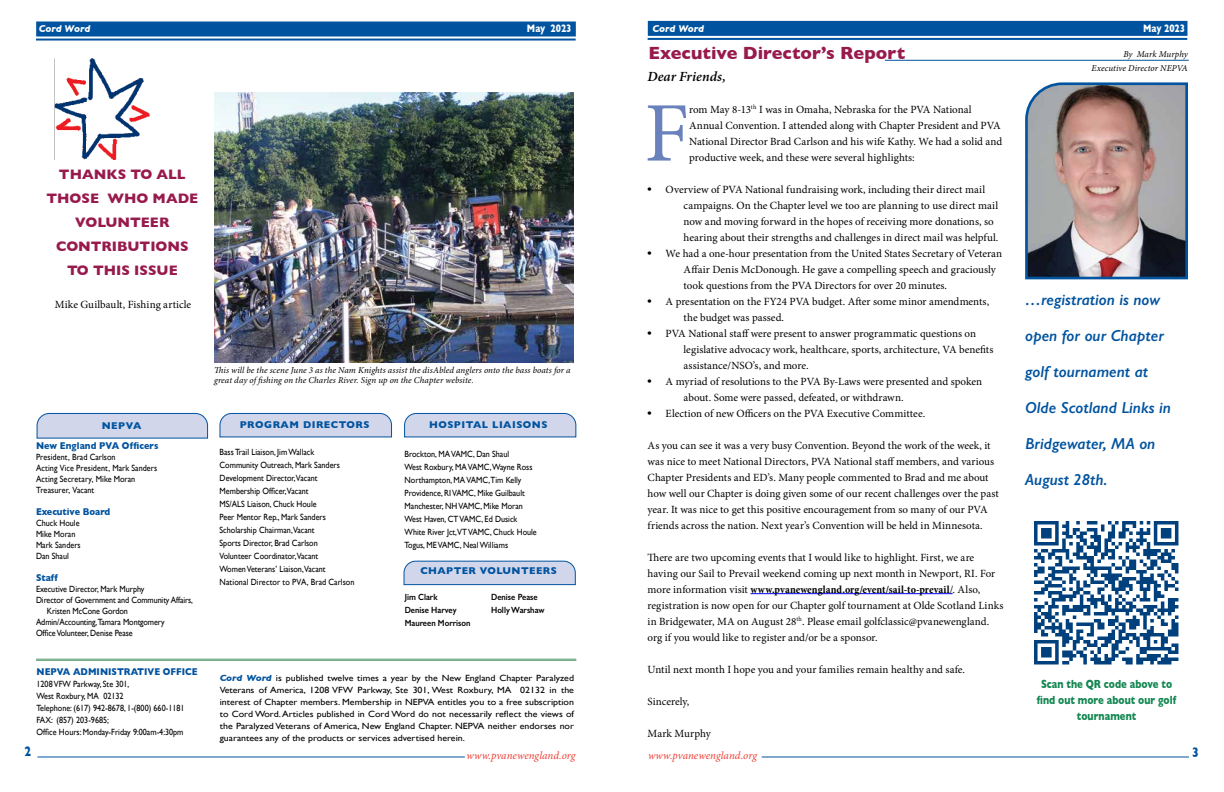
<style>
.page{position:relative;width:1224px;height:792px;background:#fff}
.page>*{position:absolute;margin:0;border:0;box-sizing:border-box;transform-origin:0 0}
.t1{font:84.8px "Minion Pro";color:#6a82bc}
.t2{font:700 18px "Gill Sans";letter-spacing:.005em;color:#981a4d}
.t3{font:italic 600 16px "Gill Sans";color:#00539f}
.t4{font:700 14px/24px "Gill Sans";color:#981a4d;text-align:center}
.t5{font:italic 600 14px "Minion Pro";color:#000}
.t6{font:700 14px "Gill Sans";color:#00539f;scale:.8 1}
.t7{font:700 12px/16px "Gill Sans";letter-spacing:.005em;color:#128650;text-align:center;scale:.8 1}
.t8{font:11px/16px "Minion Pro";color:#000}
.t9{font:italic 11px "Minion Pro";color:#ef3e33}
.t10{font:700 11px "Gill Sans";letter-spacing:-.005em;color:#fff;scale:.8 1}
.t11{font:700 10px "Gill Sans";letter-spacing:.015em;color:#00539f;scale:.9 1}
.t12{font:700 10px "Gill Sans";letter-spacing:.05em;color:#00539f}
.t13{font:700 10px "Gill Sans";letter-spacing:.04em;color:#00539f}
.t14{font:italic 700 10px "Gill Sans";letter-spacing:-.005em;color:#fff}
.t15{font:700 10px "Gill Sans";letter-spacing:.015em;color:#00539f}
.t16{font:9px/13px "Gill Sans";color:#000;scale:.9 1}
.t17{font:9px/12px "Gill Sans";color:#000;text-align:justify;scale:1.1 1}
.t18{font:italic 9px/14px "Minion Pro";letter-spacing:.01em;color:#000;text-align:right}
.t19{font:600 9px/13px "Gill Sans";color:#000;scale:.9 1}
.s1{font-weight:700;font-style:italic;color:#00539f}
.s2{font-family:"Times";font-size:12px}
.s3{font-weight:700;font-stretch:condensed}
</style>
<div class="page">
<div style="left:36px;top:22px;width:540px;height:14px;background:#00539f"></div>
<hr style="left:36px;top:39px;width:540px;height:2px;background:#00539f">
<div style="left:648px;top:21px;width:539px;height:15px;background:#00539f"></div>
<hr style="left:648px;top:38px;width:539px;height:2px;background:#00539f">
<hr style="left:762px;top:756px;width:427px;height:1px;background:#00539f">
<hr style="left:38px;top:756px;width:427px;height:2px;background:#00539f">
<hr style="left:36px;top:659px;width:540px;height:1px;background:#76ad88">
<hr style="left:36px;top:660px;width:540px;height:1px;background:#76ad88">
<hr style="left:885px;top:60px;width:304px;height:1px;background:#00539f">
<img style="left:55px;top:58px;width:94px;height:102px">
<svg style="left:36px;top:412px;width:173px;height:27px;background:#c3cee6"></svg>
<svg style="left:219px;top:412px;width:173px;height:26px;background:#c2cde5"></svg>
<svg style="left:404px;top:412px;width:173px;height:26px;background:#c2cde6"></svg>
<svg style="left:403px;top:560px;width:173px;height:26px;background:#c2cee6"></svg>
<img style="left:1025px;top:82px;width:163px;height:198px">
<hr style="left:750px;top:593px;width:203px;height:1px;background:#00f">
<img style="left:214px;top:92px;width:360px;height:270px">
<img style="left:1034px;top:521px;width:145px;height:144px">
<p class="t14" style="left:39px;top:23px;width:53px">Cord Word</p>
<p class="t10" style="left:1143px;top:20px;width:54px">May 2023</p>
<p class="t10" style="left:527px;top:20px;width:57px">May 2023</p>
<p class="t14" style="left:653px;top:23px;width:53px">Cord Word</p>
<p class="t4" style="left:47px;top:162px;width:153px">THANKS TO ALL<br>THOSE WHO MADE<br>VOLUNTEER<br>CONTRIBUTIONS<br>TO THIS ISSUE</p>
<p class="t8" style="left:55px;top:296px;width:138px">Mike Guilbault, Fishing article</p>
<p class="t18" style="left:214px;top:365px;width:358px;line-height:10px;text-align:left">This will be the scene June 3 as the Nam Knights assist the disAbled anglers onto the bass boats for a great day of fishing on the Charles River. Sign up on the Chapter website.</p>
<p class="t15" style="left:102px;top:418px;width:41px">NEPVA</p>
<p class="t12" style="left:240px;top:417px;width:131px">PROGRAM DIRECTORS</p>
<p class="t12" style="left:429px;top:417px;width:120px">HOSPITAL LIAISONS</p>
<p class="t11" style="left:36px;top:438px;width:138px">New England PVA Officers</p>
<p class="t16" style="left:36px;top:452px;width:136px;line-height:11px">President, Brad Carlson<br>Acting Vice President, Mark Sanders<br>Acting Secretary, Mike Moran<br>Treasurer, Vacant</p>
<p class="t11" style="left:36px;top:504px;width:84px">Executive Board</p>
<p class="t16" style="left:36px;top:518px;width:51px;line-height:11px">Chuck Houle<br>Mike Moran<br>Mark Sanders<br>Dan Shaul</p>
<p class="t11" style="left:36px;top:570px;width:26px">Staff</p>
<p class="t16" style="left:36px;top:583px;width:122px">Executive Director, Mark Murphy</p>
<p class="t16" style="left:36px;top:594px;width:176px">Director of Government and Community Affairs,</p>
<p class="t16" style="left:47px;top:605px;width:92px">Kristen McCone Gordon</p>
<p class="t16" style="left:36px;top:616px;width:145px">Admin/Accounting,Tamara Montgomery</p>
<p class="t16" style="left:36px;top:627px;width:109px">Office Volunteer, Denise Pease</p>
<p class="t11" style="left:37px;top:664px;width:180px">NEPVA ADMINISTRATIVE OFFICE</p>
<p class="t16" style="left:37px;top:678px;width:166px;line-height:12px">1208 VFW Parkway, Ste 301,<br>West Roxbury, MA 02132<br>Telephone: (617) 942-8678, 1-(800) 660-1181<br>FAX: (857) 203-9685;<br>Office Hours: Monday-Friday 9:00am-4:30pm</p>
<p class="t16" style="left:220px;top:446px;width:151px">Bass Trail Liaison, Jim Wallack<br>Community Outreach, Mark Sanders<br>Development Director,Vacant<br>Membership Officer,Vacant<br>MS/ALS Liaison, Chuck Houle<br>Peer Mentor Rep., Mark Sanders<br>Scholarship Chairman,Vacant<br>Sports Director, Brad Carlson<br>Volunteer Coordinator,Vacant<br>Women Veterans’ Liaison,Vacant<br>National Director to PVA, Brad Carlson</p>
<p class="t16" style="left:405px;top:447px;width:148px">Brockton, MA VAMC, Dan Shaul<br>West Roxbury, MA VAMC,Wayne Ross<br>Northampton, MA VAMC,Tim Kelly<br>Providence, RI VAMC, Mike Guilbault<br>Manchester, NH VAMC, Mike Moran<br>West Haven, CT VAMC, Ed Dusick<br>White River Jct,VT VAMC, Chuck Houle<br>Togus, ME VAMC, Neal Williams</p>
<p class="t13" style="left:420px;top:563px;width:138px">CHAPTER VOLUNTEERS</p>
<p class="t19" style="left:405px;top:590px;width:75px">Jim Clark<br>Denise Harvey<br>Maureen Morrison</p>
<p class="t19" style="left:491px;top:590px;width:61px">Denise Pease<br>Holly Warshaw</p>
<p class="t17" style="left:220px;top:672px;width:324px"><span class="s1">Cord Word</span> is published twelve times a year by the New England Chapter Paralyzed Veterans of America, 1208 VFW Parkway, Ste 301, West Roxbury, MA 02132 in the interest of Chapter members. Membership in NEPVA entitles you to a free subscription to Cord Word. Articles published in Cord Word do not necessarily reflect the views of the Paralyzed Veterans of America, New England Chapter. NEPVA neither endorses nor guarantees any of the products or services advertised herein.</p>
<h2 class="t2" style="left:648px;top:39px;width:258px">Executive Director’s Report</h2>
<p class="t5" style="left:648px;top:66px;width:80px">Dear Friends,</p>
<h1 class="t1" style="left:644px;top:77px;width:46px">F</h1>
<p class="t8" style="left:689px;top:101px;width:315px">rom May 8-13<sup>th</sup> I was in Omaha, Nebraska for the PVA National Annual Convention. I attended along with Chapter President and PVA National Director Brad Carlson and his wife Kathy. We had a solid and productive week, and these were several highlights:</p>
<p class="t8" style="left:684px;top:181px;width:316px;text-indent:-36px"><span class="s2">•</span> Overview of PVA National fundraising work, including their direct mail campaigns. On the Chapter level we too are planning to use direct mail now and moving forward in the hopes of receiving more donations, so hearing about their strengths and challenges in direct mail was helpful.</p>
<p class="t8" style="left:684px;top:245px;width:320px;text-indent:-36px"><span class="s2">•</span> We had a one-hour presentation from the United States Secretary of Veteran<br>Affair Denis McDonough. He gave a compelling speech and graciously took questions from the PVA Directors for over 20 minutes.</p>
<p class="t8" style="left:684px;top:293px;width:307px;text-indent:-36px"><span class="s2">•</span> A presentation on the FY24 PVA budget. After some minor amendments, the budget was passed.</p>
<p class="t8" style="left:684px;top:325px;width:311px;text-indent:-36px"><span class="s2">•</span> PVA National staff were present to answer programmatic questions on legislative advocacy work, healthcare, sports, architecture, VA benefits assistance/NSO’s, and more.</p>
<p class="t8" style="left:684px;top:373px;width:300px;text-indent:-36px"><span class="s2">•</span> A myriad of resolutions to the PVA By-Laws were presented and spoken about. Some were passed, defeated, or withdrawn.</p>
<p class="t8" style="left:648px;top:405px;width:279px"><span class="s2">•</span> Election of new Officers on the PVA Executive Committee.</p>
<p class="t8" style="left:648px;top:437px;width:353px">As you can see it was a very busy Convention. Beyond the work of the week, it was nice to meet National Directors, PVA National staff members, and various Chapter Presidents and ED’s. Many people commented to Brad and me about how well our Chapter is doing given some of our recent challenges over the past year. It was nice to get this positive encouragement from so many of our PVA friends across the nation. Next year’s Convention will be held in Minnesota.</p>
<p class="t8" style="left:648px;top:549px;width:358px">There are two upcoming events that I would like to highlight. First, we are having our Sail to Prevail weekend coming up next month in Newport, RI. For more information visit <span class="s3">www.pvanewengland.org/event/sail-to-prevail</span>/. Also, registration is now open for our Chapter golf tournament at Olde Scotland Links in Bridgewater, MA on August 28<sup>th</sup>. Please email golfclassic@pvanewengland. org if you would like to register and/or be a sponsor.</p>
<p class="t8" style="left:648px;top:661px;width:319px">Until next month I hope you and your families remain healthy and safe.</p>
<p class="t8" style="left:648px;top:693px;width:43px">Sincerely,</p>
<p class="t8" style="left:648px;top:725px;width:65px">Mark Murphy</p>
<p class="t18" style="left:1091px;top:47px;width:98px">By Mark Murphy<br>Executive Director NEPVA</p>
<h3 class="t3" style="left:1025px;top:290px;width:137px">…registration is now</h3>
<h3 class="t3" style="left:1025px;top:326px;width:140px">open for our Chapter</h3>
<h3 class="t3" style="left:1025px;top:362px;width:124px">golf tournament at</h3>
<h3 class="t3" style="left:1025px;top:398px;width:147px">Olde Scotland Links in</h3>
<h3 class="t3" style="left:1025px;top:434px;width:132px">Bridgewater, MA on</h3>
<h3 class="t3" style="left:1025px;top:470px;width:84px">August 28th.</h3>
<p class="t7" style="left:1037px;top:676px;width:176px">Scan the QR code above to find out more about our golf tournament</p>
<p class="t6" style="left:25px;top:741px;width:10px">2</p>
<p class="t6" style="left:1192px;top:741px;width:10px">3</p>
<p class="t9" style="left:467px;top:748px;width:111px">www.pvanewengland.org</p>
<p class="t9" style="left:648px;top:748px;width:111px">www.pvanewengland.org</p>
</div>
